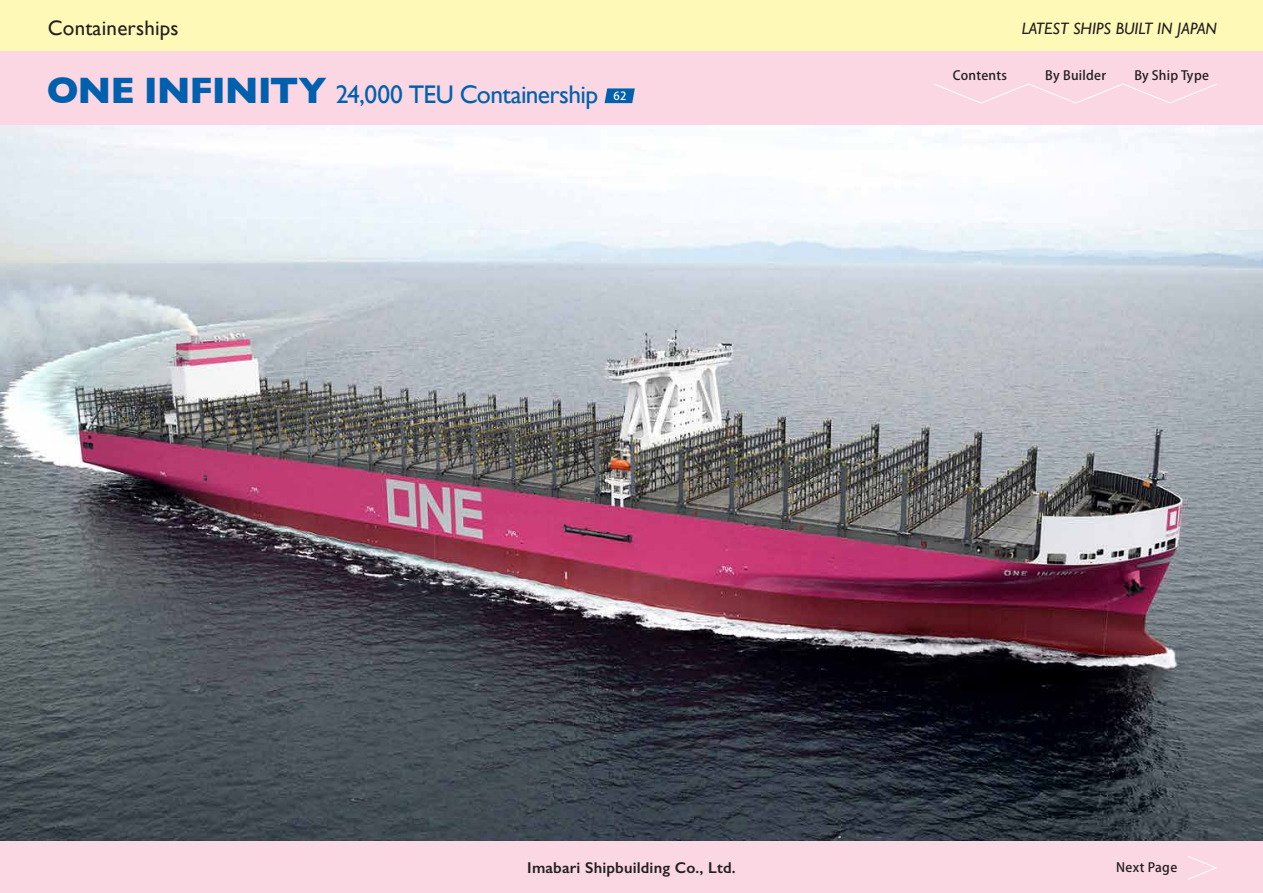
<style>
.page{position:relative;width:1263px;height:893px;background:#fff}
.page>*{position:absolute;margin:0;border:0;box-sizing:border-box;transform-origin:0 0}
.船名{font:700 37.5px "Gill Sans";letter-spacing:-.03em;color:#0160ae}
.船名-2{font:25.5px "Gill Sans";letter-spacing:-.025em;color:#0160ae}
.Page_title{font:21px "Gill Sans";letter-spacing:.01em;color:#231f20}
.Latest{font:italic 16.5px "Gill Sans";color:#231f20}
.会社名{font:600 15.75px "Gill Sans";letter-spacing:.01em;color:#231f20}
.t1{font:500 12.75px "Koz Go Pr 6 N";letter-spacing:.02em;color:#231f20}
.Ship_namber{font:500 11.25px "Koz Go Pr 6 N";color:#fff}
</style>
<div class="page">
<div style="left:0;top:0;width:1263px;height:51px;background:#fff9b8"></div>
<div style="left:1px;top:51px;width:1262px;height:74px;background:#fad7e2"></div>
<div style="left:0;top:840px;width:1263px;height:53px;background:#fad7e2"></div>
<img style="left:0;top:125px;width:1263px;height:715px">
<svg style="left:604px;top:88px;width:31px;height:15px"></svg>
<svg style="left:1188px;top:856px;width:29px;height:24px"></svg>
<svg style="left:934px;top:83px;width:283px;height:21px"></svg>
<p class="Page_title" style="left:48px;top:15px;width:132px">Containerships</p>
<p class="船名" style="left:47px;top:61px;width:281px">ONE INFINITY</p>
<p class="船名-2" style="left:336px;top:79px;width:264px">24,000 TEU Containership</p>
<p class="Ship_namber" style="left:614px;top:90px;width:14px">62</p>
<p class="t1" style="left:953px;top:69px;width:56px">Contents</p>
<p class="Latest" style="left:1022px;top:19px;width:197px">LATEST SHIPS BUILT IN JAPAN</p>
<p class="t1" style="left:1134px;top:69px;width:76px">By Ship Type</p>
<p class="t1" style="left:1045px;top:69px;width:62px">By Builder</p>
<p class="会社名" style="left:527px;top:858px;width:210px">Imabari Shipbuilding Co., Ltd.</p>
<p class="t1" style="left:1116px;top:860px;width:63px">Next Page</p>
</div>
